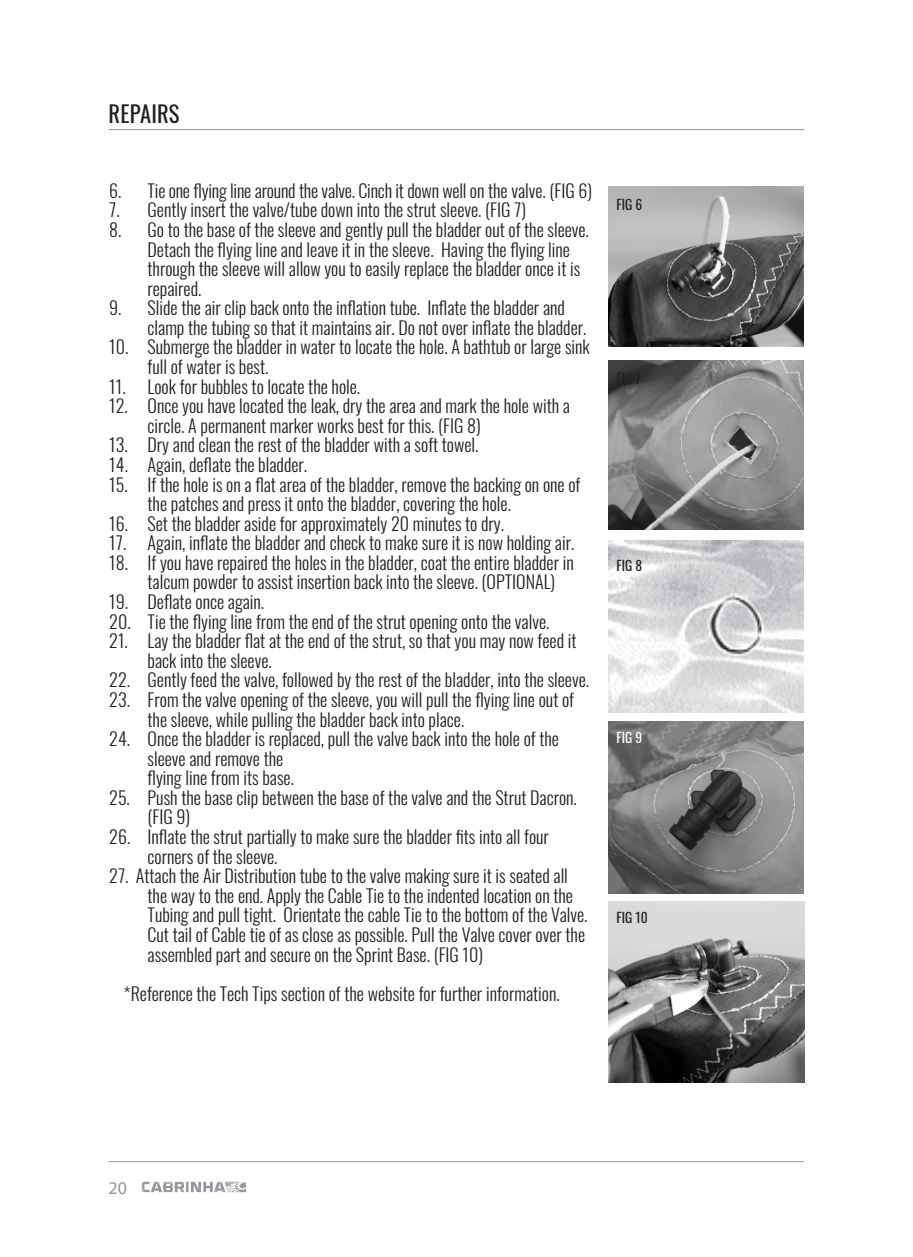
<style>
.page{position:relative;width:913px;height:1257px;background:#fff}
.page>*{position:absolute;margin:0;border:0;box-sizing:border-box;transform-origin:0 0}
.t1{font:22.5px "Oswald";letter-spacing:.005em;color:#231f20}
.Paragraph_Style_1{font:300 18px/19.6px "Oswald";color:#231f20}
.t2{font:18px "Myriad Pro";color:#939598}
.t3{font:13.5px "Oswald";color:#231f20}
.t4{font:13.5px "Oswald";color:#fff}
</style>
<div class="page">
<hr style="left:108px;top:129px;width:696px;height:1px;background:#939598">
<hr style="left:108px;top:1161px;width:696px;height:1px;background:#939598">
<svg style="left:142px;top:1181px;width:104px;height:11px"></svg>
<img style="left:608px;top:721px;width:195px;height:172px">
<img style="left:608px;top:541px;width:195px;height:171px">
<img style="left:608px;top:360px;width:195px;height:169px">
<img style="left:608px;top:186px;width:195px;height:161px">
<img style="left:608px;top:901px;width:196px;height:181px">
<p class="t1" style="left:108px;top:94px;width:72px">REPAIRS</p>
<p class="Paragraph_Style_1" style="left:109px;top:179px;width:484px">6. Tie one flying line around the valve. Cinch it down well on the valve. (FIG 6)</p>
<p class="Paragraph_Style_1" style="left:109px;top:198px;width:418px">7. Gently insert the valve/tube down into the strut sleeve. (FIG 7)</p>
<p class="Paragraph_Style_1" style="left:147px;top:218px;width:442px;text-indent:-38px">8. Go to the base of the sleeve and gently pull the bladder out of the sleeve.<br>Detach the flying line and leave it in the sleeve. Having the flying line through the sleeve will allow you to easily replace the bladder once it is repaired.</p>
<p class="Paragraph_Style_1" style="left:147px;top:296px;width:440px;text-indent:-38px">9. Slide the air clip back onto the inflation tube. Inflate the bladder and clamp the tubing so that it maintains air. Do not over inflate the bladder.</p>
<p class="Paragraph_Style_1" style="left:147px;top:335px;width:443px;text-indent:-38px">10. Submerge the bladder in water to locate the hole. A bathtub or large sink full of water is best.</p>
<p class="Paragraph_Style_1" style="left:109px;top:374px;width:252px">11. Look for bubbles to locate the hole.</p>
<p class="Paragraph_Style_1" style="left:147px;top:394px;width:424px;text-indent:-38px">12. Once you have located the leak, dry the area and mark the hole with a circle. A permanent marker works best for this. (FIG 8)</p>
<p class="Paragraph_Style_1" style="left:109px;top:433px;width:370px">13. Dry and clean the rest of the bladder with a soft towel.</p>
<p class="Paragraph_Style_1" style="left:109px;top:453px;width:199px">14. Again, deflate the bladder.</p>
<p class="Paragraph_Style_1" style="left:147px;top:472px;width:434px;text-indent:-38px">15. If the hole is on a flat area of the bladder, remove the backing on one of the patches and press it onto the bladder, covering the hole.</p>
<p class="Paragraph_Style_1" style="left:109px;top:511px;width:396px">16. Set the bladder aside for approximately 20 minutes to dry.</p>
<p class="Paragraph_Style_1" style="left:109px;top:531px;width:466px">17. Again, inflate the bladder and check to make sure it is now holding air.</p>
<p class="Paragraph_Style_1" style="left:147px;top:551px;width:427px;text-indent:-38px">18. If you have repaired the holes in the bladder, coat the entire bladder in talcum powder to assist insertion back into the sleeve. (OPTIONAL)</p>
<p class="Paragraph_Style_1" style="left:109px;top:590px;width:156px">19. Deflate once again.</p>
<p class="Paragraph_Style_1" style="left:109px;top:609px;width:441px">20. Tie the flying line from the end of the strut opening onto the valve.</p>
<p class="Paragraph_Style_1" style="left:147px;top:629px;width:430px;text-indent:-38px">21. Lay the bladder flat at the end of the strut, so that you may now feed it back into the sleeve.</p>
<p class="Paragraph_Style_1" style="left:109px;top:668px;width:481px">22. Gently feed the valve, followed by the rest of the bladder, into the sleeve.</p>
<p class="Paragraph_Style_1" style="left:147px;top:688px;width:428px;text-indent:-38px">23. From the valve opening of the sleeve, you will pull the flying line out of the sleeve, while pulling the bladder back into place.</p>
<p class="Paragraph_Style_1" style="left:147px;top:727px;width:412px;text-indent:-38px">24. Once the bladder is replaced, pull the valve back into the hole of the sleeve and remove the<br>flying line from its base.</p>
<p class="Paragraph_Style_1" style="left:147px;top:785px;width:430px;text-indent:-38px">25. Push the base clip between the base of the valve and the Strut Dacron. (FIG 9)</p>
<p class="Paragraph_Style_1" style="left:147px;top:825px;width:402px;text-indent:-38px">26. Inflate the strut partially to make sure the bladder fits into all four corners of the sleeve.</p>
<p class="Paragraph_Style_1" style="left:147px;top:864px;width:441px;text-indent:-38px">27. Attach the Air Distribution tube to the valve making sure it is seated all the way to the end. Apply the Cable Tie to the indented location on the Tubing and pull tight. Orientate the cable Tie to the bottom of the Valve.<br>Cut tail of Cable tie of as close as possible. Pull the Valve cover over the assembled part and secure on the Sprint Base. (FIG 10)</p>
<p class="Paragraph_Style_1" style="left:124px;top:981px;width:437px">*Reference the Tech Tips section of the website for further information.</p>
<p class="t3" style="left:616px;top:193px;width:27px">FIG 6</p>
<p class="t3" style="left:616px;top:366px;width:26px">FIG 7</p>
<p class="t3" style="left:616px;top:553px;width:27px">FIG 8</p>
<p class="t4" style="left:616px;top:726px;width:27px">FIG 9</p>
<p class="t3" style="left:616px;top:905px;width:33px">FIG 10</p>
<p class="t2" style="left:108px;top:1176px;width:20px">20</p>
</div>
